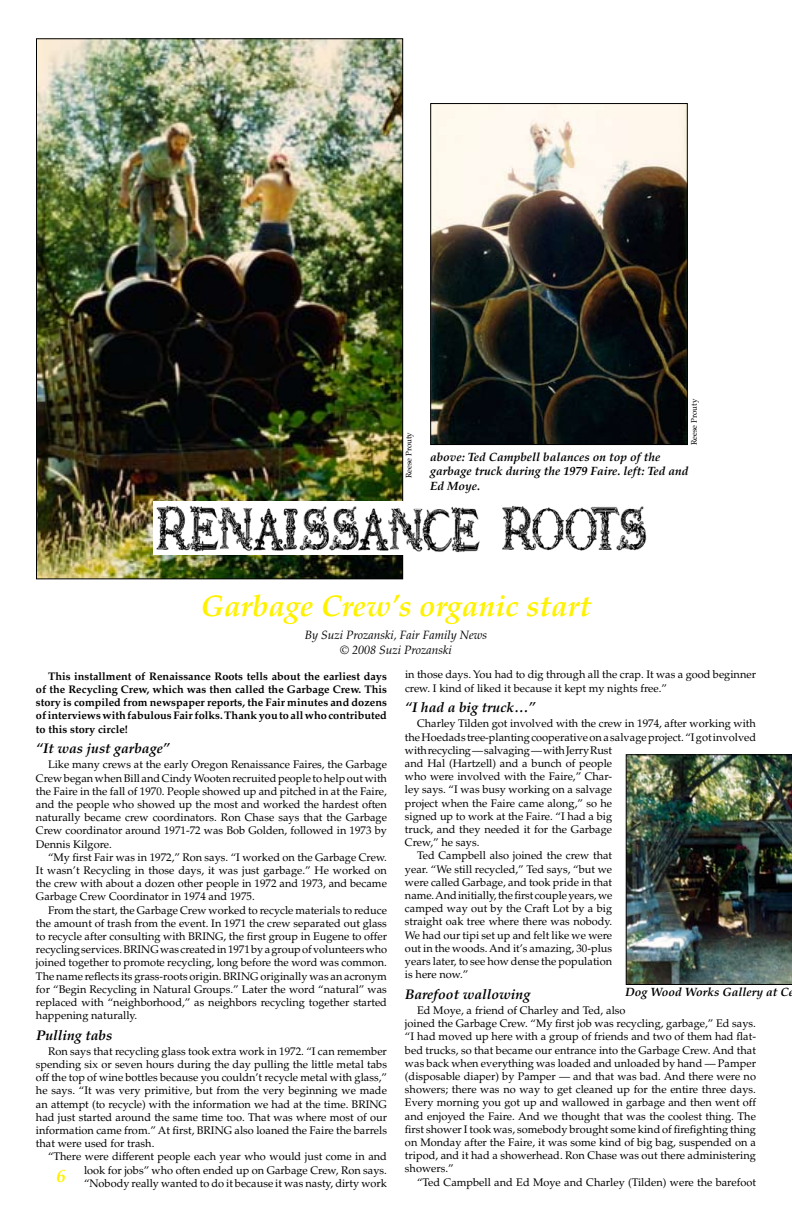
<style>
.page{position:relative;width:792px;height:1224px;background:#fff}
.page>*{position:absolute;margin:0;border:0;box-sizing:border-box;transform-origin:0 0}
.t1{font:italic 700 30px "Palatino LT Std";color:#fff200}
.t2{font:italic 700 18px "Palatino LT Std";color:#fff200}
.t3{font:italic 700 14px "Palatino LT Std";color:#000}
.t4{font:italic 700 12px/14.4px "Palatino LT Std";color:#000}
.t5{font:italic 12px/14.4px "Palatino LT Std";color:#000;text-align:center}
.t6{font:11px/13.2px "Palatino LT Std";color:#000;text-align:justify}
.t7{font:700 11px/13.2px "Palatino LT Std";color:#000;text-align:justify}
.t8{font:8px "Palatino LT Std";color:#000}
</style>
<div class="page">
<img style="left:38px;top:40px;width:363px;height:537px">
<img style="left:432px;top:105px;width:254px;height:338px">
<div style="left:430px;top:103px;width:258px;height:342px;border:1px solid #000"></div>
<img style="left:153px;top:502px;width:494px;height:53px">
<img style="left:626px;top:754px;width:166px;height:231px">
<p class="t8" style="left:404px;top:478px;width:48px;rotate:-90deg">Reese Prouty</p>
<p class="t8" style="left:689px;top:445px;width:48px;rotate:-90deg">Reese Prouty</p>
<p class="t4" style="left:430px;top:450px;width:260px">above: Ted Campbell balances on top of the garbage truck during the 1979 Faire. left: Ted and<br>Ed Moye.</p>
<h1 class="t1" style="left:201px;top:588px;width:392px">Garbage Crew’s organic start</h1>
<p class="t5" style="left:305px;top:628px;width:184px">By Suzi Prozanski, Fair Family News © 2008 Suzi Prozanski</p>
<p class="t7" style="left:36px;top:670px;width:353px;text-indent:12px">This installment of Renaissance Roots tells about the earliest days of the Recycling Crew, which was then called the Garbage Crew. This story is compiled from newspaper reports, the Fair minutes and dozens of interviews with fabulous Fair folks. Thank you to all who contributed to this story circle!</p>
<p class="t3" style="left:36px;top:740px;width:135px">“It was just garbage”</p>
<p class="t6" style="left:36px;top:758px;width:353px;text-indent:12px">Like many crews at the early Oregon Renaissance Faires, the Garbage Crew began when Bill and Cindy Wooten recruited people to help out with the Faire in the fall of 1970. People showed up and pitched in at the Faire, and the people who showed up the most and worked the hardest often naturally became crew coordinators. Ron Chase says that the Garbage Crew coordinator around 1971-72 was Bob Golden, followed in 1973 by Dennis Kilgore.</p>
<p class="t6" style="left:36px;top:851px;width:352px;text-indent:12px">“My first Fair was in 1972,” Ron says. “I worked on the Garbage Crew.<br>It wasn’t Recycling in those days, it was just garbage.” He worked on the crew with about a dozen other people in 1972 and 1973, and became Garbage Crew Coordinator in 1974 and 1975.</p>
<p class="t6" style="left:36px;top:903px;width:353px;text-indent:12px">From the start, the Garbage Crew worked to recycle materials to reduce the amount of trash from the event. In 1971 the crew separated out glass to recycle after consulting with BRING, the first group in Eugene to offer recycling services. BRING was created in 1971 by a group of volunteers who joined together to promote recycling, long before the word was common.<br>The name reflects its grass-roots origin. BRING originally was an acronym for “Begin Recycling in Natural Groups.” Later the word “natural” was replaced with “neighborhood,” as neighbors recycling together started happening naturally.</p>
<p class="t3" style="left:36px;top:1027px;width:78px">Pulling tabs</p>
<p class="t6" style="left:36px;top:1045px;width:353px;text-indent:12px">Ron says that recycling glass took extra work in 1972. “I can remember spending six or seven hours during the day pulling the little metal tabs off the top of wine bottles because you couldn’t recycle metal with glass,” he says. “It was very primitive, but from the very beginning we made an attempt (to recycle) with the information we had at the time. BRING had just started around the same time too. That was where most of our information came from.” At first, BRING also loaned the Faire the barrels that were used for trash.</p>
<p class="t6" style="left:84px;top:1150px;width:304px;text-indent:-36px">“There were different people each year who would just come in and look for jobs” who often ended up on Garbage Crew, Ron says. “Nobody really wanted to do it because it was nasty, dirty work</p>
<h2 class="t2" style="left:56px;top:1165px;width:10px">6</h2>
<p class="t6" style="left:405px;top:668px;width:353px">in those days. You had to dig through all the crap. It was a good beginner crew. I kind of liked it because it kept my nights free.”</p>
<p class="t3" style="left:405px;top:699px;width:132px">“I had a big truck…”</p>
<p class="t6" style="left:417px;top:717px;width:340px">Charley Tilden got involved with the crew in 1974, after working with</p>
<p class="t6" style="left:405px;top:731px;width:353px">the Hoedads tree-planting cooperative on a salvage project. “I got involved</p>
<p class="t6" style="left:405px;top:744px;width:209px">with recycling — salvaging — with Jerry Rust</p>
<p class="t6" style="left:405px;top:757px;width:209px">and Hal (Hartzell) and a bunch of people</p>
<p class="t6" style="left:405px;top:770px;width:209px">who were involved with the Faire,” Char-</p>
<p class="t6" style="left:405px;top:783px;width:209px">ley says. “I was busy working on a salvage</p>
<p class="t6" style="left:405px;top:797px;width:209px">project when the Faire came along,” so he</p>
<p class="t6" style="left:405px;top:810px;width:209px">signed up to work at the Faire. “I had a big</p>
<p class="t6" style="left:405px;top:823px;width:209px">truck, and they needed it for the Garbage</p>
<p class="t6" style="left:405px;top:836px;width:76px">Crew,” he says.</p>
<p class="t6" style="left:417px;top:849px;width:197px">Ted Campbell also joined the crew that</p>
<p class="t6" style="left:405px;top:863px;width:209px">year. “We still recycled,” Ted says, “but we</p>
<p class="t6" style="left:405px;top:876px;width:209px">were called Garbage, and took pride in that</p>
<p class="t6" style="left:405px;top:889px;width:209px">name. And initially, the first couple years, we</p>
<p class="t6" style="left:405px;top:902px;width:209px">camped way out by the Craft Lot by a big</p>
<p class="t6" style="left:405px;top:915px;width:209px">straight oak tree where there was nobody.</p>
<p class="t6" style="left:405px;top:929px;width:209px">We had our tipi set up and felt like we were</p>
<p class="t6" style="left:405px;top:942px;width:209px">out in the woods. And it’s amazing, 30-plus</p>
<p class="t6" style="left:405px;top:955px;width:209px">years later, to see how dense the population</p>
<p class="t6" style="left:405px;top:968px;width:65px">is here now.”</p>
<p class="t3" style="left:405px;top:986px;width:127px">Barefoot wallowing</p>
<p class="t6" style="left:405px;top:1004px;width:353px;text-align:left;text-indent:12px">Ed Moye, a friend of Charley and Ted, also<br>joined the Garbage Crew. “My first job was recycling, garbage,” Ed says. “I had moved up here with a group of friends and two of them had flat&shy;bed trucks, so that became our entrance into the Garbage Crew. And that was back when everything was loaded and unloaded by hand — Pamper (disposable diaper) by Pamper — and that was bad. And there were no showers; there was no way to get cleaned up for the entire three days.<br>Every morning you got up and wallowed in garbage and then went off and enjoyed the Faire. And we thought that was the coolest thing. The first shower I took was, somebody brought some kind of firefighting thing on Monday after the Faire, it was some kind of big bag, suspended on a tripod, and it had a showerhead. Ron Chase was out there administering showers.”</p>
<p class="t6" style="left:417px;top:1175px;width:341px">“Ted Campbell and Ed Moye and Charley (Tilden) were the barefoot</p>
<p class="t4" style="left:626px;top:985px;width:170px">Dog Wood Works Gallery at Ce</p>
</div>
